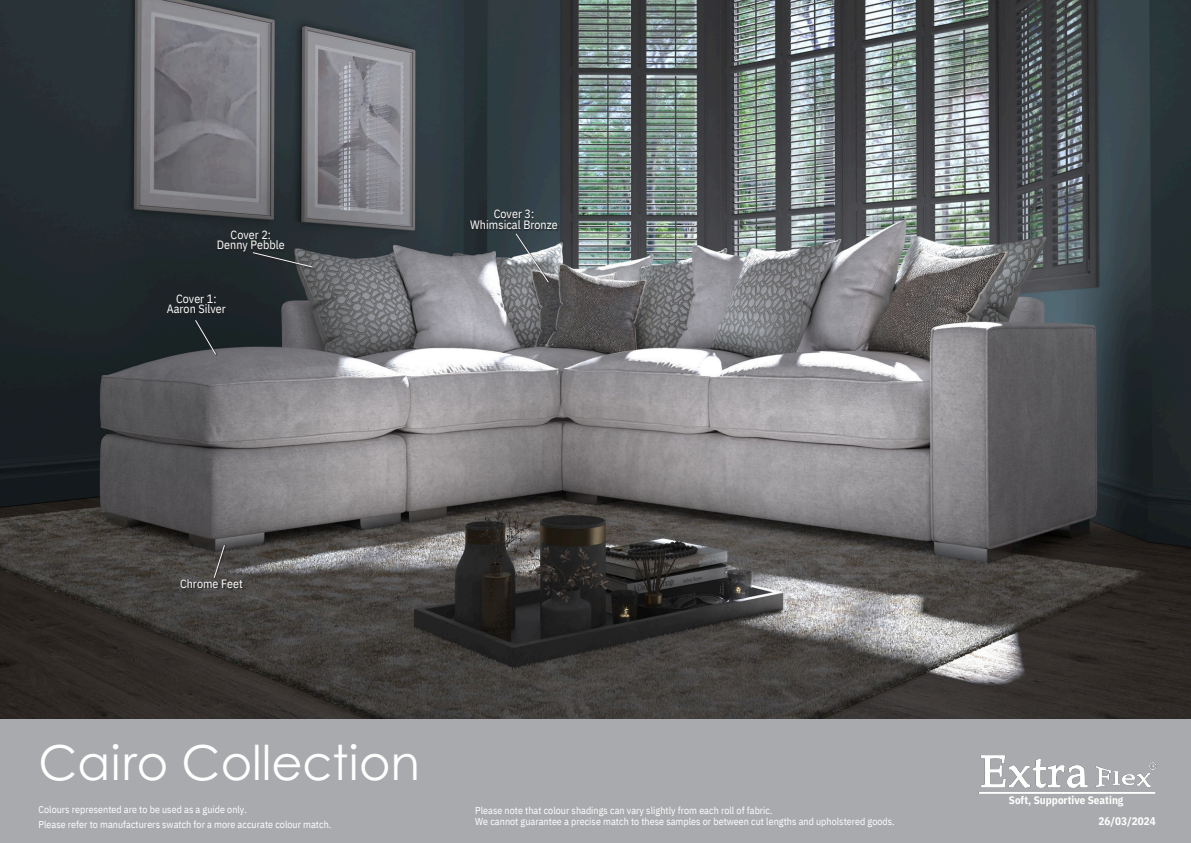
<style>
.page{position:relative;width:1191px;height:843px;background:#fff}
.page>*{position:absolute;margin:0;border:0;box-sizing:border-box;transform-origin:0 0}
.t1{font:48px "Century Gothic";color:#fff}
.t2{font:12px/10.5px "IBM Plex Sans Cond";letter-spacing:.005em;color:#fff;text-align:center}
.t3{font:700 11px "IBM Plex Sans Cond";letter-spacing:.005em;color:#fff}
.t4{font:10px/11.2px "IBM Plex Sans Cond";letter-spacing:.005em;color:#fff}
</style>
<div class="page">
<img style="left:0;top:0;width:1190px;height:719px">
<div style="left:0;top:719px;width:1190px;height:123px;background:#a8aaad"></div>
<img style="left:193px;top:320px;width:27px;height:38px">
<svg style="left:195px;top:320px;width:21px;height:34px"></svg>
<img style="left:251px;top:250px;width:65px;height:21px">
<svg style="left:253px;top:252px;width:60px;height:15px"></svg>
<div style="left:164px;top:291px;width:66px;height:29px;background:#1e2327"></div>
<img style="left:514px;top:234px;width:37px;height:51px">
<svg style="left:515px;top:234px;width:34px;height:48px"></svg>
<img style="left:467px;top:207px;width:93px;height:27px">
<div style="left:215px;top:227px;width:72px;height:28px;background:#23292d"></div>
<img style="left:212px;top:543px;width:15px;height:33px">
<svg style="left:214px;top:545px;width:11px;height:31px"></svg>
<img style="left:179px;top:576px;width:68px;height:17px">
<img style="left:978px;top:755px;width:179px;height:39px">
<h3 class="t2" style="left:217px;top:229px;width:69px">Cover 2:<br>Denny Pebble</h3>
<p class="t2" style="left:167px;top:293px;width:61px">Cover 1:<br>Aaron Silver</p>
<p class="t2" style="left:470px;top:208px;width:89px">Cover 3:<br>Whimsical Bronze</p>
<p class="t2" style="left:180px;top:578px;width:64px">Chrome Feet</p>
<p class="t1" style="left:38px;top:726px;width:383px">Cairo Collection</p>
<p class="t4" style="left:38px;top:803px;width:210px">Colours represented are to be used as a guide only.</p>
<h3 class="t4" style="left:38px;top:818px;width:294px">Please refer to manufacturers swatch for a more accurate colour match.</h3>
<p class="t4" style="left:475px;top:804px;width:421px">Please note that colour shadings can vary slightly from each roll of fabric.<br>We cannot guarantee a precise match to these samples or between cut lengths and upholstered goods.</p>
<h3 class="t3" style="left:1008px;top:792px;width:116px">Soft, Supportive Seating</h3>
<p class="t3" style="left:1098px;top:813px;width:59px">26/03/2024</p>
</div>
